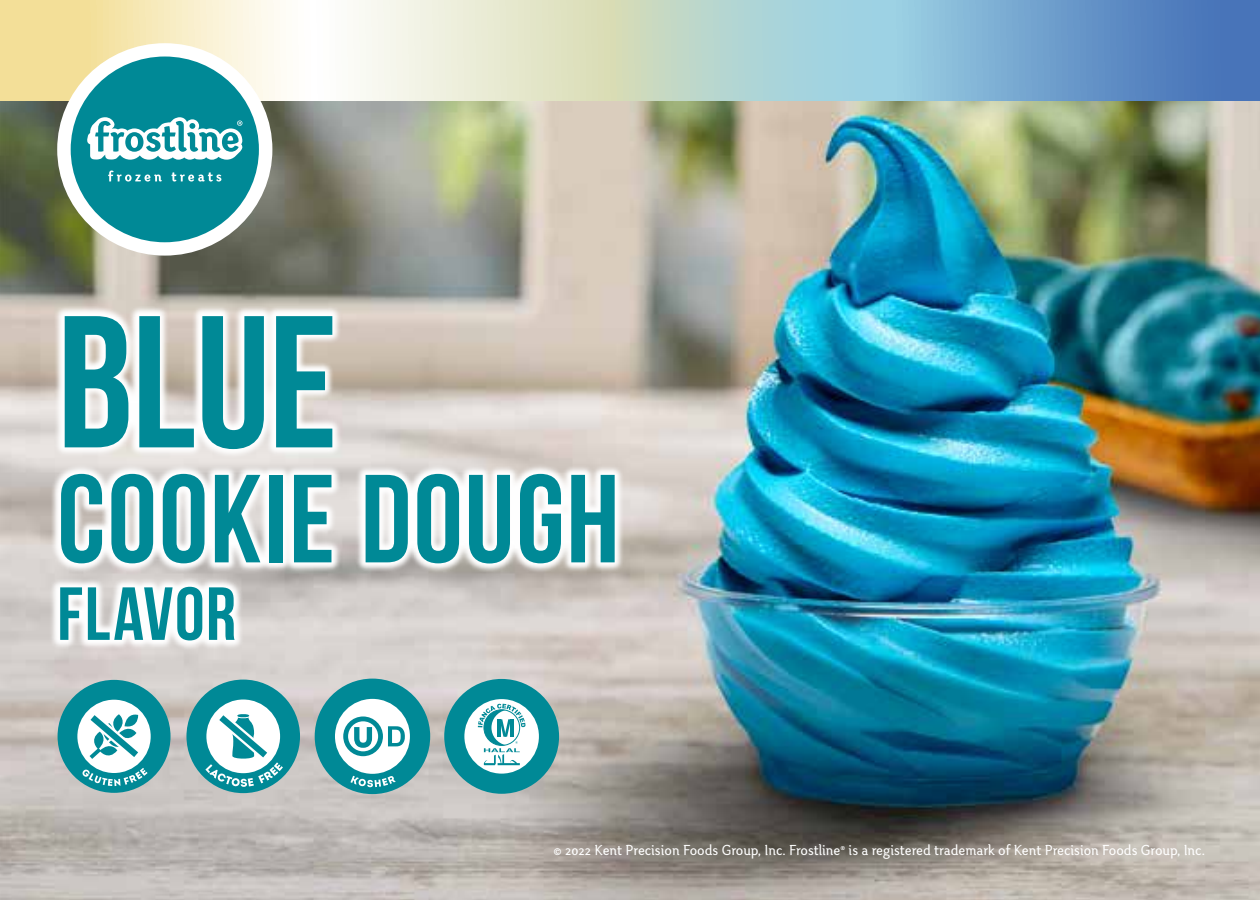
<style>
.page{position:relative;width:1260px;height:900px;background:#fff}
.page>*{position:absolute;margin:0;border:0;box-sizing:border-box;transform-origin:0 0}
.t1{font:700 187.5px "Bebas Neue";color:#008996}
.t2{font:700 125px "Bebas Neue";letter-spacing:.015em;color:#008996}
.t3{font:700 75px "Bebas Neue";letter-spacing:.02em;color:#008996}
.t4{font:15px "Otari";color:#fff}
</style>
<div class="page">
<img style="left:0;top:101px;width:1260px;height:799px">
<svg style="left:0;top:0;width:1260px;height:101px;background:#b8cdce"></svg>
<div style="left:57px;top:43px;width:215px;height:213px;background:#fff;border-radius:50%"></div>
<div style="left:71px;top:57px;width:188px;height:185px;background:#008996;border-radius:50%"></div>
<svg style="left:108px;top:170px;width:54px;height:12px"></svg>
<svg style="left:171px;top:172px;width:50px;height:10px"></svg>
<svg style="left:87px;top:117px;width:156px;height:43px"></svg>
<div style="left:186px;top:680px;width:114px;height:113px;background:#008996;border-radius:50%"></div>
<div style="left:206px;top:700px;width:74px;height:73px;background:#fff;border-radius:50%"></div>
<svg style="left:205px;top:712px;width:78px;height:75px"></svg>
<div style="left:58px;top:680px;width:113px;height:113px;background:#008996;border-radius:50%"></div>
<div style="left:77px;top:700px;width:74px;height:73px;background:#fff;border-radius:50%"></div>
<svg style="left:83px;top:768px;width:65px;height:18px"></svg>
<svg style="left:87px;top:711px;width:54px;height:51px"></svg>
<div style="left:315px;top:679px;width:115px;height:115px;background:#008996;border-radius:50%"></div>
<div style="left:335px;top:699px;width:75px;height:75px;background:#fff;border-radius:50%"></div>
<svg style="left:350px;top:776px;width:46px;height:11px"></svg>
<svg style="left:343px;top:716px;width:62px;height:40px"></svg>
<div style="left:444px;top:679px;width:115px;height:115px;background:#008996;border-radius:50%"></div>
<div style="left:464px;top:699px;width:75px;height:75px;background:#fff;border-radius:50%"></div>
<svg style="left:478px;top:704px;width:47px;height:61px"></svg>
<svg style="left:50px;top:306px;width:575px;height:345px"></svg>
<h1 class="t1" style="left:57px;top:280px;width:282px">BLUE</h1>
<h2 class="t2" style="left:57px;top:451px;width:564px">COOKIE DOUGH</h2>
<h3 class="t3" style="left:57px;top:573px;width:180px">FLAVOR</h3>
<p class="t4" style="left:554px;top:841px;width:653px">© 2022 Kent Precision Foods Group, Inc. Frostline<sup>®</sup> is a registered trademark of Kent Precision Foods Group, Inc.</p>
</div>
